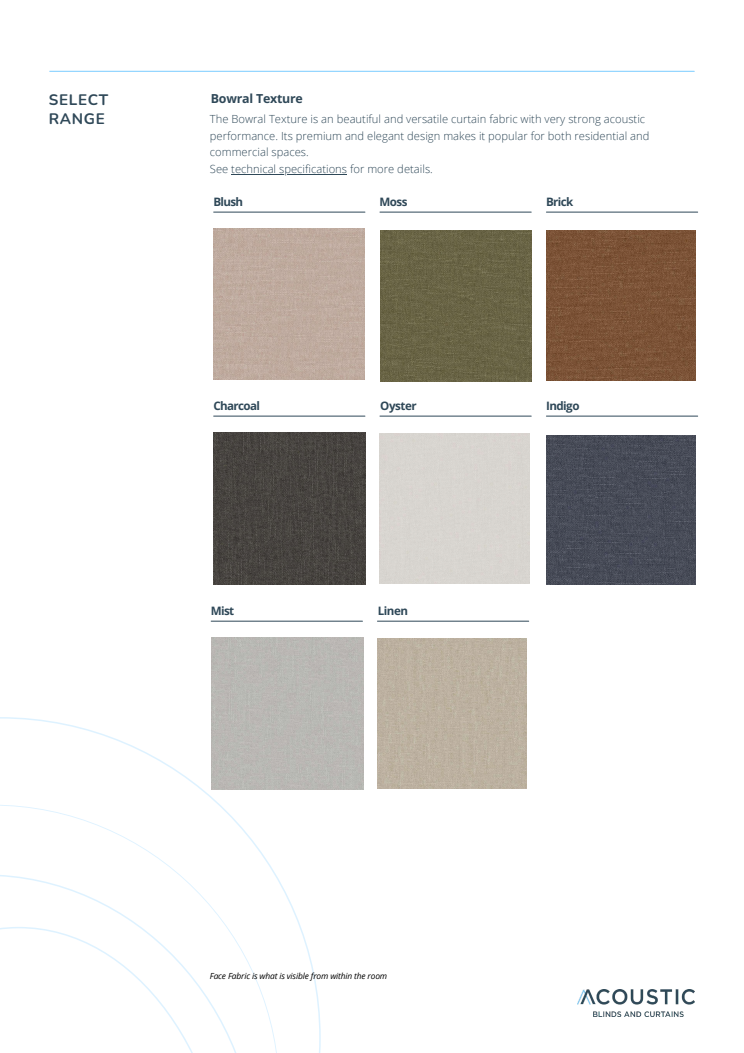
<style>
.page{position:relative;width:744px;height:1053px;background:#fff}
.page>*{position:absolute;margin:0;border:0;box-sizing:border-box;transform-origin:0 0}
.t1{font:700 15.2px/18.9px "Nunito";letter-spacing:.045em;color:#2f4858}
.t2{font:700 12.4px "Open Sans";letter-spacing:-.02em;color:#2f4858}
.t3{font:700 11.6px "Open Sans";letter-spacing:-.05em;color:#2f4858}
.t4{font:300 11.2px/16.8px "Open Sans";letter-spacing:.005em;color:#2f4858}
.t5{font:italic 8.4px "Open Sans";letter-spacing:-.015em;color:#000}
</style>
<div class="page">
<img style="left:578px;top:989px;width:117px;height:27px">
<hr style="left:50px;top:71px;width:644px;height:1px;background:#7accff">
<svg style="left:0;top:717px;width:321px;height:335px"></svg>
<svg style="left:0;top:804px;width:280px;height:248px"></svg>
<svg style="left:0;top:874px;width:258px;height:178px"></svg>
<svg style="left:0;top:926px;width:230px;height:126px"></svg>
<hr style="left:231px;top:174px;width:116px;height:1px;background:#2f4858">
<hr style="left:214px;top:212px;width:151px;height:1px;background:#2f4858">
<hr style="left:380px;top:212px;width:151px;height:1px;background:#2f4858">
<hr style="left:546px;top:212px;width:152px;height:1px;background:#2f4858">
<hr style="left:214px;top:416px;width:151px;height:1px;background:#2f4858">
<hr style="left:380px;top:416px;width:151px;height:1px;background:#2f4858">
<hr style="left:546px;top:416px;width:152px;height:1px;background:#2f4858">
<div style="left:214px;top:228px;width:151px;height:151px;background:#bfab9f"></div>
<img style="left:380px;top:230px;width:152px;height:151px">
<img style="left:546px;top:231px;width:150px;height:149px">
<img style="left:214px;top:432px;width:152px;height:152px">
<img style="left:546px;top:435px;width:150px;height:149px">
<hr style="left:211px;top:621px;width:151px;height:1px;background:#2f4858">
<hr style="left:377px;top:621px;width:152px;height:1px;background:#2f4858">
<div style="left:211px;top:637px;width:152px;height:152px;background:#b9b8b4"></div>
<div style="left:377px;top:638px;width:150px;height:150px;background:#bcb1a0"></div>
<h1 class="t1" style="left:49px;top:91px;width:61px">SELECT<br>RANGE</h1>
<p class="t2" style="left:211px;top:89px;width:93px">Bowral Texture</p>
<p class="t4" style="left:210px;top:110px;width:441px">The Bowral Texture is an beautiful and versatile curtain fabric with very strong acoustic performance. Its premium and elegant design makes it popular for both residential and commercial spaces.<br>See technical specifications for more details.</p>
<p class="t3" style="left:213px;top:194px;width:31px">Blush</p>
<p class="t3" style="left:380px;top:194px;width:29px">Moss</p>
<p class="t3" style="left:546px;top:194px;width:29px">Brick</p>
<p class="t3" style="left:213px;top:398px;width:48px">Charcoal</p>
<p class="t3" style="left:380px;top:398px;width:38px">Oyster</p>
<p class="t3" style="left:546px;top:398px;width:35px">Indigo</p>
<p class="t3" style="left:211px;top:602px;width:25px">Mist</p>
<p class="t3" style="left:378px;top:602px;width:32px">Linen</p>
<p class="t5" style="left:210px;top:969px;width:179px">Face Fabric is what is visible from within the room</p>
</div>
